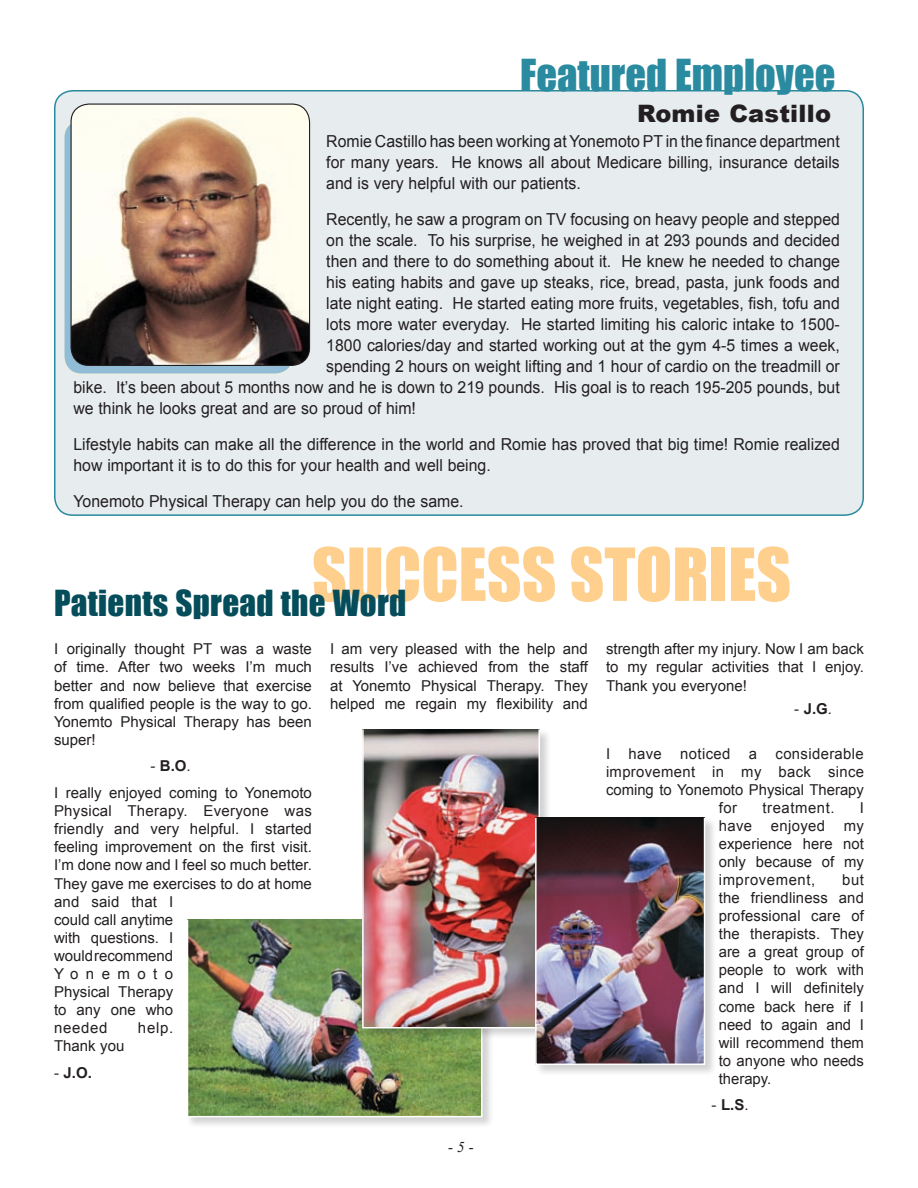
<style>
.page{position:relative;width:918px;height:1188px;background:#fff}
.page>*{position:absolute;margin:0;border:0;box-sizing:border-box;transform-origin:0 0}
.t1{font:67.5px "Impact";color:#fecf8d}
.t2{font:40.5px "Impact";color:#2a8a9f}
.t3{font:33px "Impact";letter-spacing:.01em;color:#054d5a}
.t4{font:900 24px "Arial";letter-spacing:.01em;color:#231f20}
.t5{font:16.5px/21px "Arial";color:#231f20;text-align:justify;scale:.96 1}
.t6{font:15px/18.1px "Arial";color:#231f20;text-align:justify}
.t7{font:15px "Arial";letter-spacing:.025em;color:#231f20}
.t8{font:700 15px "Arial";color:#231f20}
.t9{font:15px "Arial";letter-spacing:.04em;color:#231f20}
.t10{font:italic 15px "Times New Roman";color:#231f20}
.s1{font-weight:700}
.s2{font-weight:400}
</style>
<div class="page">
<div style="left:55px;top:91px;width:808px;height:424px;background:#e7ecef;border-radius:18px"></div>
<div style="left:54px;top:90px;width:810px;height:426px;border:2px solid #2a8a9f;border-radius:18px"></div>
<div style="left:64px;top:120px;width:229px;height:254px;background:#90bdd5;border-radius:18px"></div>
<div style="left:63px;top:119px;width:231px;height:256px;border:2px solid #f4efcc;border-radius:18px"></div>
<img style="left:71px;top:104px;width:239px;height:261px">
<div style="left:70px;top:104px;width:240px;height:262px;border:1px solid #231f20;border-radius:18px"></div>
<div style="left:186px;top:919px;width:308px;height:210px;background:#231f20;opacity:.2"></div>
<img style="left:190px;top:922px;width:290px;height:192px">
<div style="left:187px;top:919px;width:296px;height:198px;border:2px solid #fff"></div>
<div style="left:361px;top:729px;width:190px;height:311px;background:#231f20;opacity:.2"></div>
<img style="left:365px;top:732px;width:172px;height:293px">
<div style="left:362px;top:729px;width:178px;height:299px;border:2px solid #fff"></div>
<div style="left:534px;top:817px;width:183px;height:259px;background:#231f20;opacity:.2"></div>
<img style="left:538px;top:820px;width:164px;height:242px">
<div style="left:535px;top:817px;width:170px;height:248px;border:2px solid #fff"></div>
<h2 class="t2" style="left:520px;top:43px;width:317px">Featured Employee</h2>
<h3 class="t4" style="left:637px;top:96px;width:195px">Romie Castillo</h3>
<p class="t5" style="left:326px;top:131px;width:536px">Romie Castillo has been working at Yonemoto PT in the finance department for many years. He knows all about Medicare billing, insurance details and is very helpful with our patients.</p>
<p class="t5" style="left:326px;top:209px;width:537px">Recently, he saw a program on TV focusing on heavy people and stepped</p>
<p class="t5" style="left:326px;top:230px;width:536px">on the scale. To his surprise, he weighed in at 293 pounds and decided</p>
<p class="t5" style="left:326px;top:251px;width:537px">then and there to do something about it. He knew he needed to change</p>
<p class="t5" style="left:326px;top:272px;width:537px">his eating habits and gave up steaks, rice, bread, pasta, junk foods and</p>
<p class="t5" style="left:326px;top:293px;width:536px">late night eating. He started eating more fruits, vegetables, fish, tofu and</p>
<p class="t5" style="left:326px;top:314px;width:536px">lots more water everyday. He started limiting his caloric intake to 1500-</p>
<p class="t5" style="left:326px;top:335px;width:536px">1800 calories/day and started working out at the gym 4-5 times a week,</p>
<p class="t5" style="left:326px;top:356px;width:536px">spending 2 hours on weight lifting and 1 hour of cardio on the treadmill or</p>
<p class="t5" style="left:73px;top:377px;width:800px">bike. It’s been about 5 months now and he is down to 219 pounds. His goal is to reach 195-205 pounds, but</p>
<p class="t5" style="left:73px;top:398px;width:358px">we think he looks great and are so proud of him!</p>
<p class="t5" style="left:73px;top:434px;width:800px">Lifestyle habits can make all the difference in the world and Romie has proved that big time! Romie realized how important it is to do this for your health and well being.</p>
<p class="t5" style="left:73px;top:491px;width:408px">Yonemoto Physical Therapy can help you do the same.</p>
<h1 class="t1" style="left:312px;top:522px;width:481px">SUCCESS STORIES</h1>
<h3 class="t3" style="left:54px;top:577px;width:354px">Patients Spread the Word</h3>
<p class="t6" style="left:54px;top:640px;width:259px">I originally thought PT was a waste of time. After two weeks I’m much better and now believe that exercise from qualified people is the way to go.<br>Yonemto Physical Therapy has been super!</p>
<p class="t6" style="left:54px;top:753px;width:259px;line-height:27px;text-indent:96px">- <span class="s1">B.O</span>.<br>I really enjoyed coming to Yonemoto</p>
<p class="t6" style="left:54px;top:802px;width:259px;text-align:left">Physical Therapy. Everyone was friendly and very helpful. I started feeling improvement on the first visit.<br>I’m done now and I feel so much better.<br>They gave me exercises to do at home and said that I<br>could call anytime<br>with questions. I<br>would recommend<br>Yonemoto<br>Physical Therapy<br>to any one who<br>needed</p>
<p class="t6" style="left:138px;top:1019px;width:37px">help.</p>
<p class="t6" style="left:54px;top:1037px;width:72px">Thank you</p>
<p class="t8" style="left:54px;top:1062px;width:39px"><span class="s2">-</span> J.O.</p>
<p class="t6" style="left:330px;top:640px;width:259px">I am very pleased with the help and results I’ve achieved from the staff at Yonemto Physical Therapy. They helped me regain my flexibility and</p>
<p class="t6" style="left:606px;top:640px;width:259px">strength after my injury. Now I am back to my regular activities that I enjoy.<br>Thank you everyone!</p>
<p class="t8" style="left:794px;top:699px;width:39px"><span class="s2">-</span> J.G<span class="s2">.</span></p>
<p class="t7" style="left:606px;top:743px;width:259px">I have noticed a considerable</p>
<p class="t7" style="left:606px;top:762px;width:260px">improvement in my back since</p>
<p class="t6" style="left:606px;top:780px;width:259px">coming to Yonemoto Physical Therapy</p>
<p class="t6" style="left:719px;top:799px;width:20px">for</p>
<p class="t9" style="left:763px;top:798px;width:73px">treatment.</p>
<p class="t6" style="left:719px;top:799px;width:147px;text-indent:141px">I have enjoyed my experience here not only because of my improvement,</p>
<p class="t6" style="left:719px;top:871px;width:147px;text-indent:123px">but the friendliness and professional care of the therapists. They are a great group of people to work with and I will definitely come back here if I need to again and I will recommend them to anyone who needs therapy.</p>
<p class="t8" style="left:712px;top:1095px;width:38px"><span class="s2">-</span> L.S<span class="s2">.</span></p>
<p class="t10" style="left:448px;top:1136px;width:27px">- 5 -</p>
</div>
